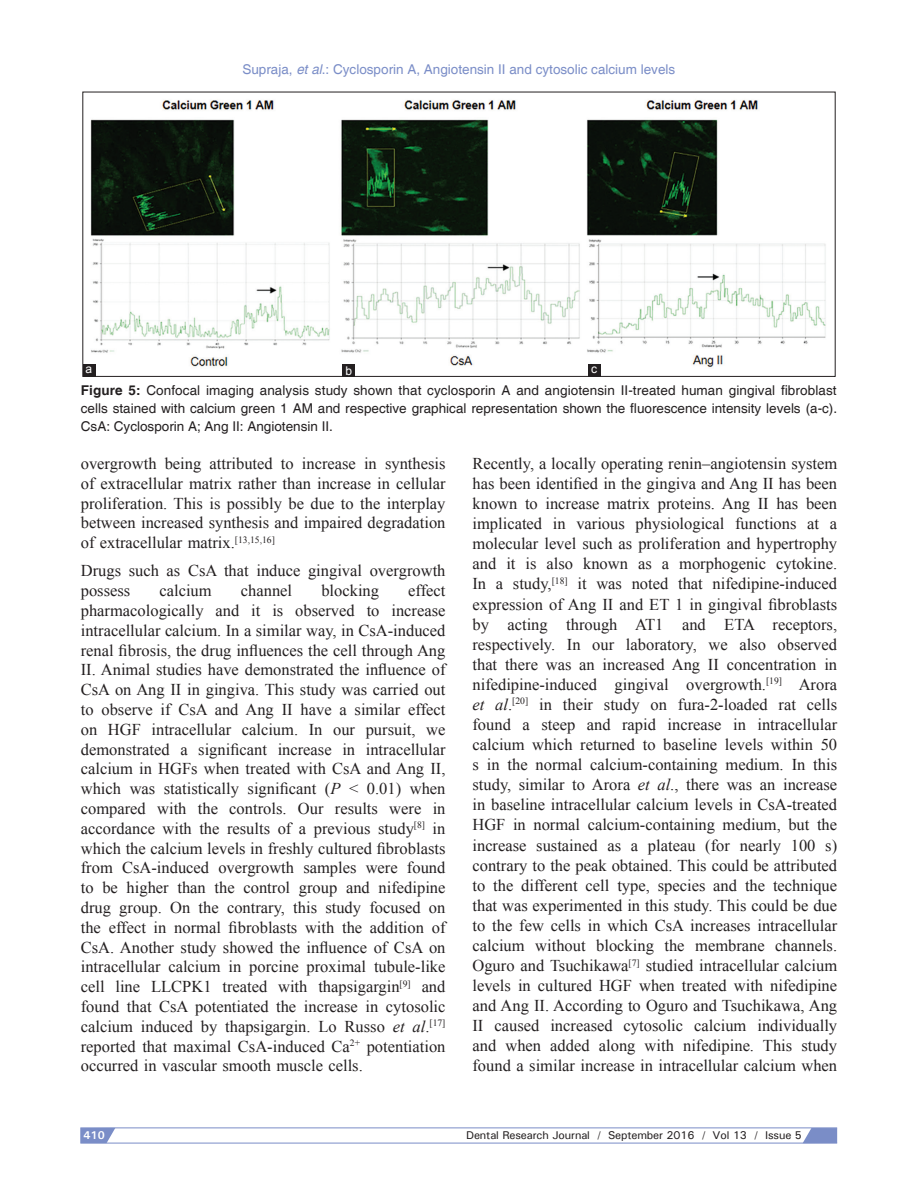
<style>
.page{position:relative;width:918px;height:1188px;background:#fff}
.page>*{position:absolute;margin:0;border:0;box-sizing:border-box;transform-origin:0 0}
.TX{font:16.5px/20.1px "Times New Roman";color:#231f20;text-align:justify}
.FGC{font:13.5px/17.5px "Helvetica";color:#231f20;text-align:justify}
.t1{font:13.5px "Helvetica";color:#7a8dc7}
.LABEL{font:12px "Arial";color:#fff}
.t2{font:500 11.25px "Univers";letter-spacing:-.01em;color:#231f20}
.t3{font:700 11.25px "Univers";color:#fff}
.s1{font-style:italic}
.s2{font-weight:700}
</style>
<div class="page">
<svg style="left:80px;top:1128px;width:758px;height:15px"></svg>
<img style="left:90px;top:100px;width:736px;height:275px">
<div style="left:588px;top:364px;width:12px;height:13px;background:#231f20"></div>
<div style="left:342px;top:364px;width:13px;height:13px;background:#231f20"></div>
<div style="left:83px;top:364px;width:12px;height:13px;background:#231f20"></div>
<p class="t1" style="left:242px;top:61px;width:434px">Supraja, <span class="s1">et al</span>.: Cyclosporin A, Angiotensin II and cytosolic calcium levels</p>
<p class="LABEL" style="left:86px;top:361px;width:8px">a</p>
<p class="LABEL" style="left:345px;top:362px;width:8px">b</p>
<p class="LABEL" style="left:591px;top:361px;width:7px">c</p>
<p class="FGC" style="left:81px;top:382px;width:758px"><span class="s2">Figure 5:</span> Confocal imaging analysis study shown that cyclosporin A and angiotensin II‑treated human gingival fibroblast cells stained with calcium green 1 AM and respective graphical representation shown the fluorescence intensity levels (a‑c).<br>CsA: Cyclosporin A; Ang II: Angiotensin II.</p>
<p class="TX" style="left:81px;top:453px;width:366px">overgrowth being attributed to increase in synthesis of extracellular matrix rather than increase in cellular proliferation. This is possibly be due to the interplay between increased synthesis and impaired degradation of extracellular matrix.<sup>[13,15,16]</sup></p>
<p class="TX" style="left:81px;top:560px;width:366px">Drugs such as CsA that induce gingival overgrowth possess</p>
<p class="TX" style="left:159px;top:580px;width:54px">calcium</p>
<p class="TX" style="left:241px;top:580px;width:53px">channel</p>
<p class="TX" style="left:321px;top:580px;width:59px">blocking</p>
<p class="TX" style="left:81px;top:580px;width:366px;text-indent:327px">effect pharmacologically and it is observed to increase intracellular calcium. In a similar way, in CsA‑induced renal fibrosis, the drug influences the cell through Ang II. Animal studies have demonstrated the influence of CsA on Ang II in gingiva. This study was carried out to observe if CsA and Ang II have a similar effect on HGF intracellular calcium. In our pursuit, we demonstrated a significant increase in intracellular calcium in HGFs when treated with CsA and Ang II, which was statistically significant (<span class="s1">P</span> &lt; 0.01) when compared with the controls. Our results were in accordance with the results of a previous study<sup>[8]</sup> in which the calcium levels in freshly cultured fibroblasts from CsA‑induced overgrowth samples were found to be higher than the control group and nifedipine drug group. On the contrary, this study focused on the effect in normal fibroblasts with the addition of CsA. Another study showed the influence of CsA on intracellular calcium in porcine proximal tubule‑like cell line LLCPK1 treated with thapsigargin<sup>[9]</sup> and found that CsA potentiated the increase in cytosolic calcium induced by thapsigargin. Lo Russo <span class="s1">et al</span>.<sup>[17] </sup>reported that maximal CsA‑induced Ca<sup>2+</sup> potentiation occurred in vascular smooth muscle cells.</p>
<p class="TX" style="left:472px;top:453px;width:366px">Recently, a locally operating renin–angiotensin system has been identified in the gingiva and Ang II has been known to increase matrix proteins. Ang II has been implicated in various physiological functions at a molecular level such as proliferation and hypertrophy and it is also known as a morphogenic cytokine.<br>In a study,<sup>[18]</sup> it was noted that nifedipine‑induced expression of Ang II and ET 1 in gingival fibroblasts by acting through AT1 and ETA receptors, respectively. In our laboratory, we also observed that there was an increased Ang II concentration in nifedipine‑induced gingival overgrowth.<sup>[19]</sup> Arora <span class="s1">et al</span>.<sup>[20]</sup> in their study on fura‑2‑loaded rat cells found a steep and rapid increase in intracellular calcium which returned to baseline levels within 50 s in the normal calcium‑containing medium. In this study, similar to Arora <span class="s1">et al</span>., there was an increase in baseline intracellular calcium levels in CsA‑treated HGF in normal calcium‑containing medium, but the increase sustained as a plateau (for nearly 100 s) contrary to the peak obtained. This could be attributed to the different cell type, species and the technique that was experimented in this study. This could be due to the few cells in which CsA increases intracellular calcium without blocking the membrane channels.<br>Oguro and Tsuchikawa<sup>[7]</sup> studied intracellular calcium levels in cultured HGF when treated with nifedipine and Ang II. According to Oguro and Tsuchikawa, Ang II caused increased cytosolic calcium individually and when added along with nifedipine. This study found a similar increase in intracellular calcium when</p>
<p class="t3" style="left:84px;top:1128px;width:23px">410</p>
<p class="t2" style="left:466px;top:1128px;width:337px">Dental Research Journal / September 2016 / Vol 13 / Issue 5</p>
</div>
